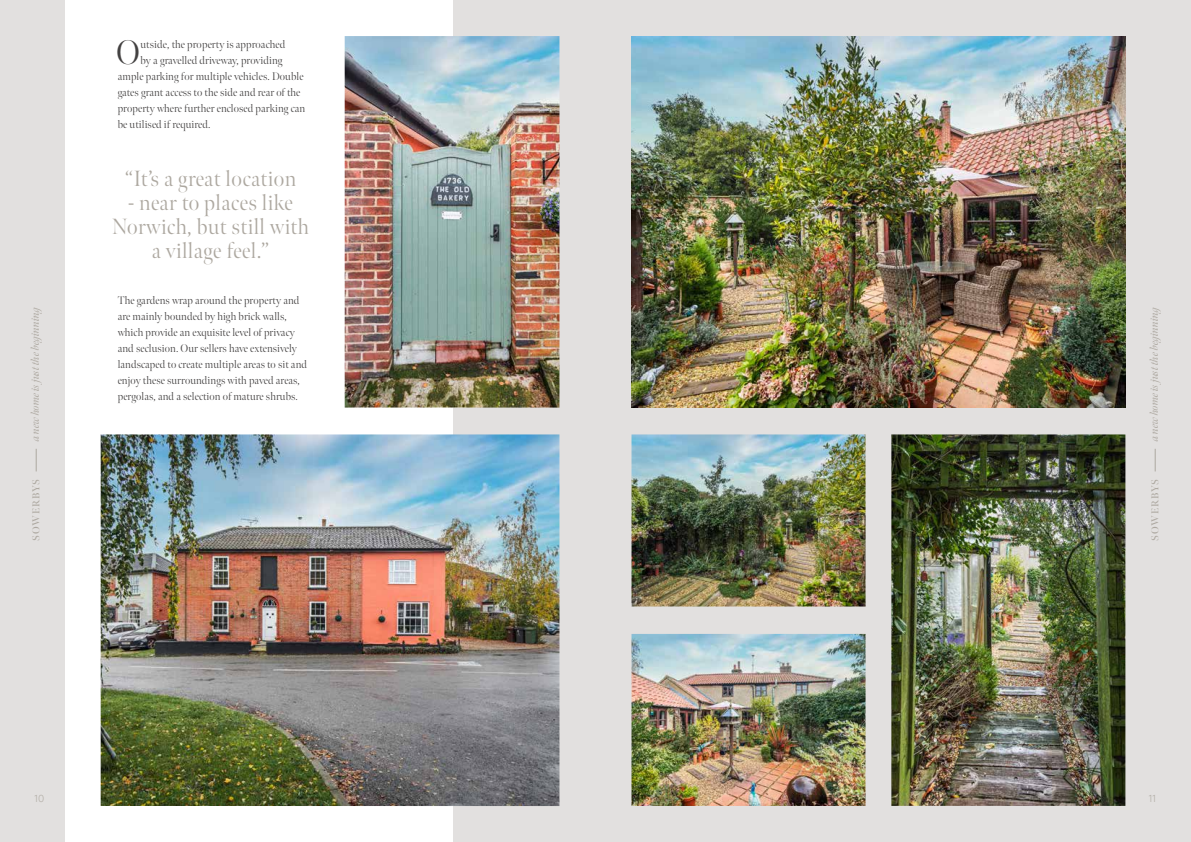
<style>
.page{position:relative;width:1191px;height:842px;background:#fff}
.page>*{position:absolute;margin:0;border:0;box-sizing:border-box;transform-origin:0 0}
.t1{font:300 34px "Meno Banner";color:#434141}
.t2{font:300 22px/24px "Meno Banner";letter-spacing:.02em;color:#ada8a0;text-align:center}
.t3{font:300 11px/16px "Meno Banner";letter-spacing:.01em;color:#434141}
.t4{font:italic 11px "Meno Banner";letter-spacing:-.01em;color:#ada8a0}
.t5{font:600 10px "Meno Banner";letter-spacing:.08em;color:#ada8a0}
.t6{font:300 10px "Quasimoda";color:#ada8a0}
</style>
<div class="page">
<div style="left:0;top:0;width:595px;height:842px;background:#e2e0df"></div>
<div style="left:595px;top:0;width:596px;height:842px;background:#e2e0df"></div>
<svg style="left:36px;top:449px;width:1px;height:22px"></svg>
<svg style="left:1155px;top:449px;width:1px;height:22px"></svg>
<div style="left:65px;top:0;width:387px;height:842px;background:#fff"></div>
<img style="left:101px;top:434px;width:458px;height:372px">
<img style="left:345px;top:36px;width:214px;height:372px">
<img style="left:631px;top:36px;width:494px;height:372px">
<img style="left:891px;top:434px;width:234px;height:372px">
<img style="left:631px;top:434px;width:234px;height:172px">
<img style="left:631px;top:634px;width:234px;height:172px">
<h1 class="t1" style="left:116px;top:32px;width:25px">O</h1>
<p class="t3" style="left:140px;top:36px;width:146px">utside, the property is approached</p>
<p class="t3" style="left:140px;top:52px;width:143px">by a gravelled driveway, providing</p>
<p class="t3" style="left:118px;top:68px;width:187px">ample parking for multiple vehicles. Double</p>
<p class="t3" style="left:118px;top:84px;width:184px">gates grant access to the side and rear of the</p>
<p class="t3" style="left:118px;top:100px;width:189px">property where further enclosed parking can</p>
<p class="t3" style="left:118px;top:116px;width:94px">be utilised if required.</p>
<h2 class="t2" style="left:125px;top:167px;width:173px">“It’s a great location</h2>
<h2 class="t2" style="left:112px;top:191px;width:199px">- near to places like<br>Norwich, but still with a village feel.”</h2>
<p class="t3" style="left:118px;top:292px;width:191px">The gardens wrap around the property and are mainly bounded by high brick walls, which provide an exquisite level of privacy and seclusion. Our sellers have extensively landscaped to create multiple areas to sit and enjoy these surroundings with paved areas, pergolas, and a selection of mature shrubs.</p>
<p class="t4" style="left:29px;top:441px;width:138px;rotate:-90deg">a new home is just the beginning</p>
<p class="t4" style="left:1147px;top:441px;width:138px;rotate:-90deg">a new home is just the beginning</p>
<p class="t5" style="left:30px;top:541px;width:63px;rotate:-90deg">SOWERBYS</p>
<p class="t5" style="left:1149px;top:541px;width:63px;rotate:-90deg">SOWERBYS</p>
<p class="t6" style="left:35px;top:791px;width:11px">10</p>
<p class="t6" style="left:1148px;top:791px;width:9px">11</p>
</div>
